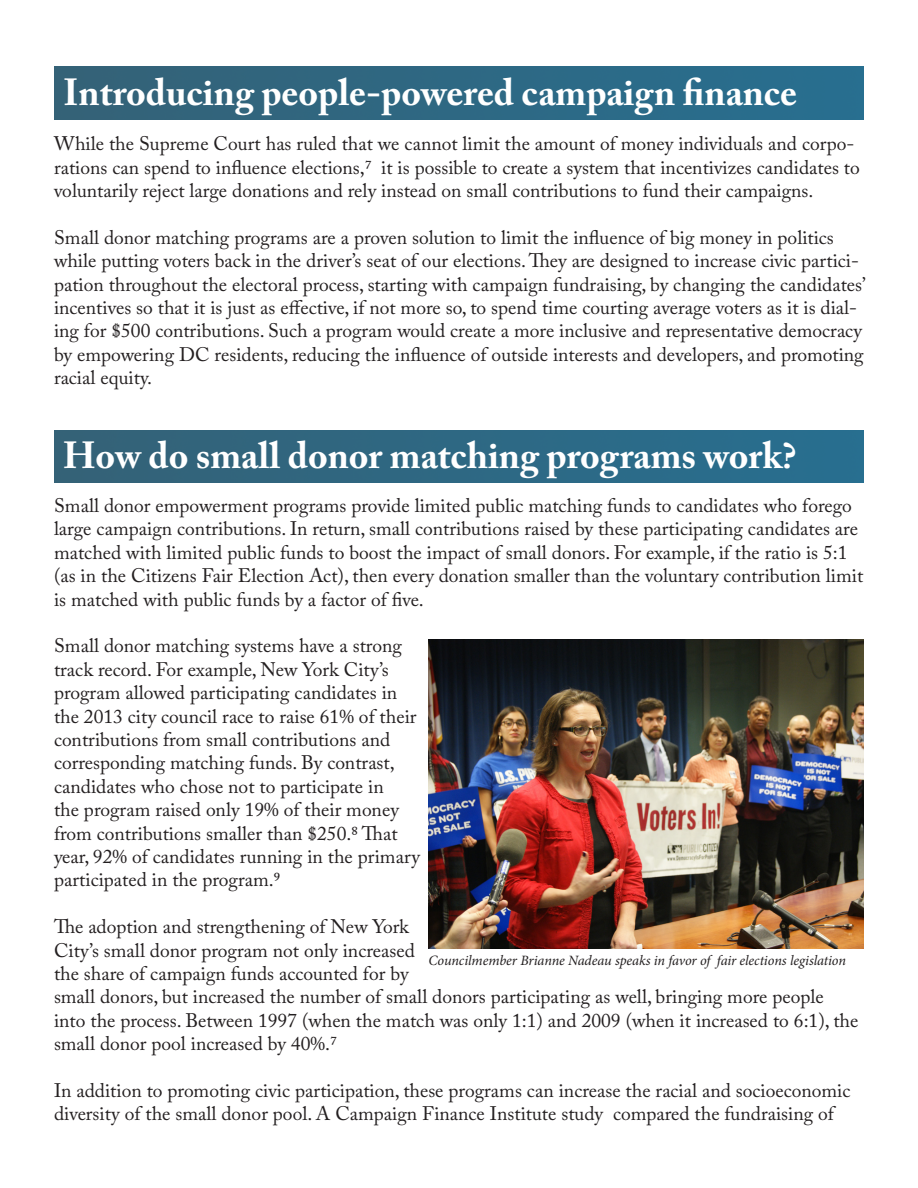
<style>
.page{position:relative;width:918px;height:1188px;background:#fff}
.page>*{position:absolute;margin:0;border:0;box-sizing:border-box;transform-origin:0 0}
.t1{font:700 37.5px "Adobe Caslon Pro";color:#fff}
.t2{font:19.5px/23.4px "Adobe Caslon Pro";color:#231f20}
.t3{font:italic 14.25px "Minion Pro";letter-spacing:-.005em;color:#231f20}
</style>
<div class="page">
<img style="left:54px;top:67px;width:810px;height:52px">
<img style="left:54px;top:430px;width:810px;height:53px">
<img style="left:428px;top:639px;width:436px;height:310px">
<h1 class="t1" style="left:63px;top:70px;width:736px">Introducing people-powered campaign finance</h1>
<p class="t2" style="left:54px;top:132px;width:807px">While the Supreme Court has ruled that we cannot limit the amount of money individuals and corpo&shy;rations can spend to influence elections,7 it is possible to create a system that incentivizes candidates to voluntarily reject large donations and rely instead on small contributions to fund their campaigns.</p>
<p class="t2" style="left:54px;top:225px;width:813px">Small donor matching programs are a proven solution to limit the influence of big money in politics while putting voters back in the driver’s seat of our elections. They are designed to increase civic partici&shy;pation throughout the electoral process, starting with campaign fundraising, by changing the candidates’ incentives so that it is just as effective, if not more so, to spend time courting average voters as it is dial&shy;ing for $500 contributions. Such a program would create a more inclusive and representative democracy by empowering DC residents, reducing the influence of outside interests and developers, and promoting racial equity.</p>
<h1 class="t1" style="left:63px;top:433px;width:735px">How do small donor matching programs work?</h1>
<p class="t2" style="left:54px;top:494px;width:811px">Small donor empowerment programs provide limited public matching funds to candidates who forego large campaign contributions. In return, small contributions raised by these participating candidates are matched with limited public funds to boost the impact of small donors. For example, if the ratio is 5:1 (as in the Citizens Fair Election Act), then every donation smaller than the voluntary contribution limit is matched with public funds by a factor of five.</p>
<p class="t2" style="left:54px;top:634px;width:367px">Small donor matching systems have a strong track record. For example, New York City’s program allowed participating candidates in the 2013 city council race to raise 61% of their contributions from small contributions and corresponding matching funds. By contrast, candidates who chose not to participate in<br>the program raised only 19% of their money from contributions smaller than $250.8 That year, 92% of candidates running in the primary participated in the program.9</p>
<p class="t2" style="left:54px;top:915px;width:806px">The adoption and strengthening of New York<br>City’s small donor program not only increased<br>the share of campaign funds accounted for by<br>small donors, but increased the number of small donors participating as well, bringing more people into the process. Between 1997 (when the match was only 1:1) and 2009 (when it increased to 6:1), the small donor pool increased by 40%.7</p>
<p class="t2" style="left:54px;top:1079px;width:798px">In addition to promoting civic participation, these programs can increase the racial and socioeconomic diversity of the small donor pool. A Campaign Finance Institute study compared the fundraising of</p>
<p class="t3" style="left:428px;top:951px;width:419px">Councilmember Brianne Nadeau speaks in favor of fair elections legislation</p>
</div>
